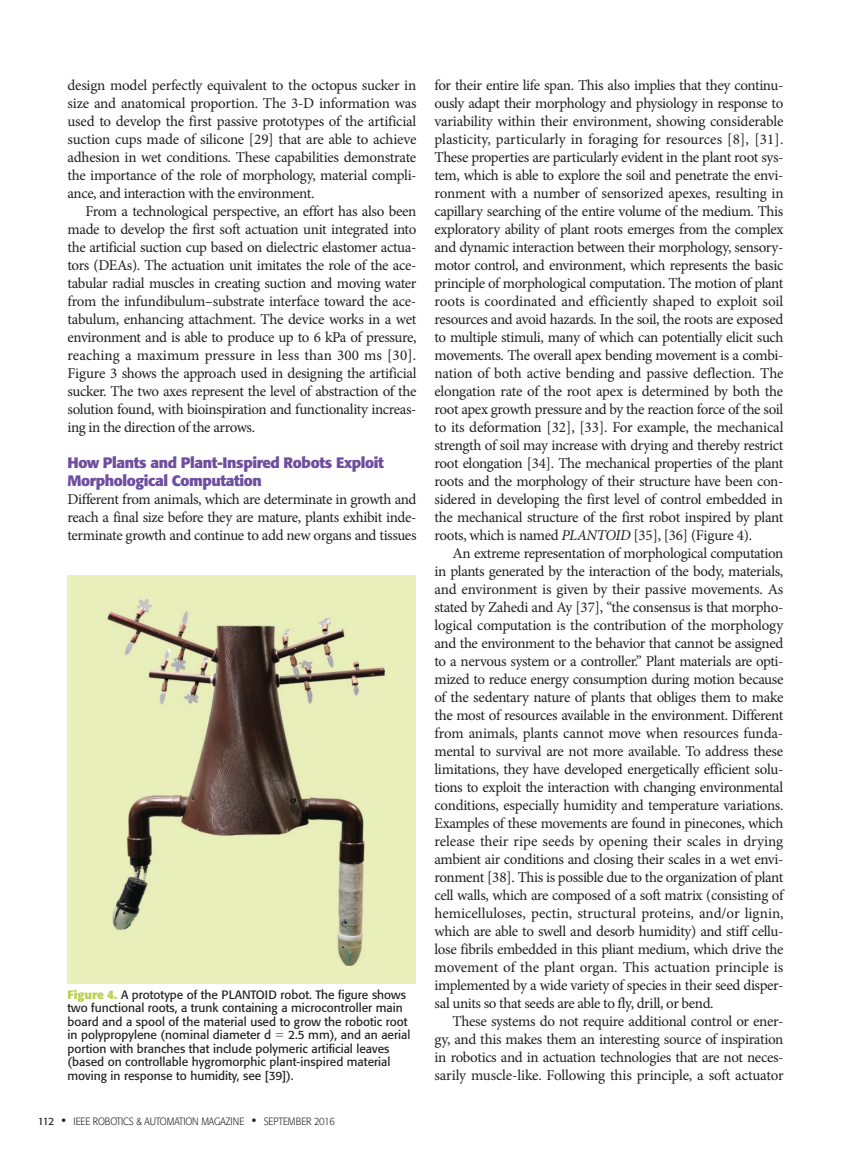
<style>
.page{position:relative;width:851px;height:1161px;background:#fff}
.page>*{position:absolute;margin:0;border:0;box-sizing:border-box;transform-origin:0 0}
.t1{font:15px/18px "Minion Pro";letter-spacing:-.025em;color:#231f20;text-align:justify}
.t2{font:700 15px/18px "Formata";letter-spacing:-.025em;color:#704e9f}
.t3{font:12px/13.5px "Formata";color:#231f20}
.t4{font:300 10.5px "Formata";letter-spacing:-.01em;color:#231f20;scale:.9 1}
.s1{font-weight:700;color:#bbcf4d}
.s2{font-family:"MM Text"}
.s3{font-weight:400}
.s4{font-weight:400;font-size:13.5px}
.s5{font-style:italic}
</style>
<div class="page">
<div style="left:68px;top:575px;width:347px;height:408px;background:#e9f0bc"></div>
<img style="left:107px;top:599px;width:277px;height:366px">
<p class="t1" style="left:68px;top:76px;width:351px">design model perfectly equivalent to the octopus sucker in size and anatomical proportion. The 3-D information was used to develop the first passive prototypes of the artificial suction cups made of silicone [29] that are able to achieve adhesion in wet conditions. These capabilities demonstrate the importance of the role of morphology, material compli&shy;ance, and interaction with the environment.</p>
<p class="t1" style="left:68px;top:202px;width:350px;text-indent:18px">From a technological perspective, an effort has also been made to develop the first soft actuation unit integrated into the artificial suction cup based on dielectric elastomer actua&shy;tors (DEAs). The actuation unit imitates the role of the ace&shy;tabular radial muscles in creating suction and moving water from the infundibulum–substrate interface toward the ace&shy;tabulum, enhancing attachment. The device works in a wet environment and is able to produce up to 6 kPa of pressure, reaching a maximum pressure in less than 300 ms [30].<br>Figure 3 shows the approach used in designing the artificial sucker. The two axes represent the level of abstraction of the solution found, with bioinspiration and functionality increas&shy;ing in the direction of the arrows.</p>
<p class="t2" style="left:68px;top:454px;width:318px">How Plants and Plant-Inspired Robots Exploit<br>Morphological Computation</p>
<p class="t1" style="left:68px;top:490px;width:350px">Different from animals, which are determinate in growth and reach a final size before they are mature, plants exhibit inde&shy;terminate growth and continue to add new organs and tissues</p>
<p class="t3" style="left:68px;top:988px;width:344px"><span class="s1">Figure 4.</span> A prototype of the PLANTOID robot. The figure shows two functional roots, a trunk containing a microcontroller main board and a spool of the material used to grow the robotic root in polypropylene (nominal diameter d <span class="s2">=</span> 2.5 mm), and an aerial portion with branches that include polymeric artificial leaves (based on controllable hygromorphic plant-inspired material moving in response to humidity, see [39]).</p>
<p class="t4" style="left:38px;top:1115px;width:275px"><span class="s3">112</span> <span class="s4">•</span> IEEE ROBOTICS &amp; AUTOMATION MAGAZINE <span class="s4">•</span> SEPTEMBER</p>
<p class="t4" style="left:314px;top:1115px;width:25px">2016</p>
<p class="t1" style="left:434px;top:76px;width:351px">for their entire life span. This also implies that they continu&shy;ously adapt their morphology and physiology in response to variability within their environment, showing considerable plasticity, particularly in foraging for resources [8], [31].<br>These properties are particularly evident in the plant root sys&shy;tem, which is able to explore the soil and penetrate the envi&shy;ronment with a number of sensorized apexes, resulting in capillary searching of the entire volume of the medium. This exploratory ability of plant roots emerges from the complex and dynamic interaction between their morphology, sensory&shy;motor control, and environment, which represents the basic principle of morphological computation. The motion of plant roots is coordinated and efficiently shaped to exploit soil resources and avoid hazards. In the soil, the roots are exposed to multiple stimuli, many of which can potentially elicit such movements. The overall apex bending movement is a combi&shy;nation of both active bending and passive deflection. The elongation rate of the root apex is determined by both the root apex growth pressure and by the reaction force of the soil to its deformation [32], [33]. For example, the mechanical strength of soil may increase with drying and thereby restrict root elongation [34]. The mechanical properties of the plant roots and the morphology of their structure have been con&shy;sidered in developing the first level of control embedded in the mechanical structure of the first robot inspired by plant roots, which is named <span class="s5">PLANTOID</span> [35], [36] (Figure 4).</p>
<p class="t1" style="left:434px;top:544px;width:350px;text-indent:18px">An extreme representation of morphological computation in plants generated by the interaction of the body, materials, and environment is given by their passive movements. As stated by Zahedi and Ay [37], “the consensus is that morpho&shy;logical computation is the contribution of the morphology and the environment to the behavior that cannot be assigned to a nervous system or a controller.” Plant materials are opti&shy;mized to reduce energy consumption during motion because of the sedentary nature of plants that obliges them to make the most of resources available in the environment. Different from animals, plants cannot move when resources funda&shy;mental to survival are not more available. To address these limitations, they have developed energetically efficient solu&shy;tions to exploit the interaction with changing environmental conditions, especially humidity and temperature variations.<br>Examples of these movements are found in pinecones, which release their ripe seeds by opening their scales in drying ambient air conditions and closing their scales in a wet envi&shy;ronment [38]. This is possible due to the organization of plant cell walls, which are composed of a soft matrix (consisting of hemicelluloses, pectin, structural proteins, and/or lignin, which are able to swell and desorb humidity) and stiff cellu&shy;lose fibrils embedded in this pliant medium, which drive the movement of the plant organ. This actuation principle is implemented by a wide variety of species in their seed disper&shy;sal units so that seeds are able to fly, drill, or bend.</p>
<p class="t1" style="left:434px;top:1012px;width:350px;text-indent:18px">These systems do not require additional control or ener&shy;gy, and this makes them an interesting source of inspiration in robotics and in actuation technologies that are not neces&shy;sarily muscle-like. Following this principle, a soft actuator</p>
</div>
